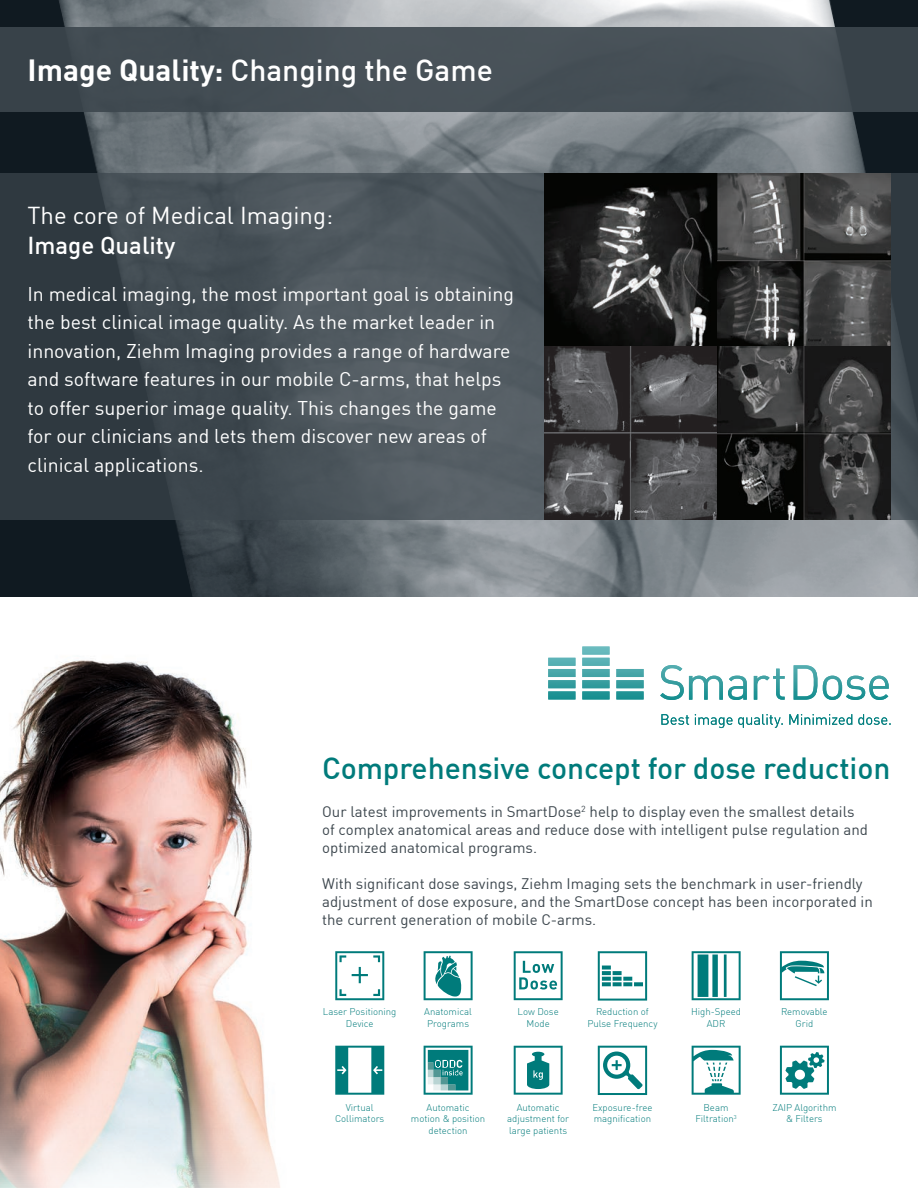
<style>
.page{position:relative;width:918px;height:1188px;background:#fff}
.page>*{position:absolute;margin:0;border:0;box-sizing:border-box;transform-origin:0 0}
.t1{font:500 30px "DINOT";letter-spacing:-.005em;color:#007b7b}
.t2{font:500 30px "DINOT";color:#fff}
.t3{font:24px/30px "DINOT";color:#fff}
.t4{font:19.5px/28.5px "DINOT";color:#fff}
.t5{font:15px/18px "DINOT";color:#3d474e}
.t6{font:300 9.6px/11.6px "DINOT";color:#007b7b;text-align:center}
.s1{font-weight:700}
.s2{font-weight:500}
</style>
<div class="page">
<img style="left:0;top:0;width:918px;height:597px">
<div style="left:0;top:27px;width:918px;height:84px;background:linear-gradient(to right,#414b52,#454f56)"></div>
<svg style="left:0;top:174px;width:918px;height:346px;background:#434d54"></svg>
<img style="left:0;top:660px;width:348px;height:528px">
<img style="left:548px;top:647px;width:341px;height:53px">
<svg style="left:335px;top:951px;width:49px;height:49px"></svg>
<svg style="left:335px;top:1046px;width:49px;height:49px"></svg>
<svg style="left:424px;top:951px;width:49px;height:49px"></svg>
<svg style="left:424px;top:1046px;width:49px;height:49px;background:#56a6a5"></svg>
<svg style="left:514px;top:951px;width:49px;height:49px"></svg>
<svg style="left:514px;top:1046px;width:49px;height:49px"></svg>
<svg style="left:598px;top:951px;width:49px;height:50px"></svg>
<svg style="left:598px;top:1046px;width:49px;height:49px"></svg>
<svg style="left:692px;top:951px;width:49px;height:49px"></svg>
<svg style="left:692px;top:1046px;width:49px;height:49px"></svg>
<svg style="left:780px;top:951px;width:49px;height:49px"></svg>
<svg style="left:780px;top:1046px;width:49px;height:49px"></svg>
<img style="left:545px;top:174px;width:346px;height:346px">
<p class="t2" style="left:28px;top:47px;width:467px"><span class="s1">Image Quality:</span> Changing the Game</p>
<p class="t3" style="left:27px;top:198px;width:307px">The core of Medical Imaging:<br><span class="s2">Image Quality</span></p>
<p class="t4" style="left:27px;top:278px;width:488px">In medical imaging, the most important goal is obtaining the best clinical image quality. As the market leader in innovation, Ziehm Imaging provides a range of hardware and software features in our mobile C-arms, that helps to offer superior image quality. This changes the game for our clinicians and lets them discover new areas of clinical applications.</p>
<p class="t1" style="left:322px;top:745px;width:570px">Comprehensive concept for dose reduction</p>
<p class="t5" style="left:322px;top:801px;width:547px">Our latest improvements in SmartDose<sup>2</sup> help to display even the smallest details of complex anatomical areas and reduce dose with intelligent pulse regulation and optimized anatomical programs.</p>
<p class="t5" style="left:322px;top:873px;width:552px">With significant dose savings, Ziehm Imaging sets the benchmark in user-friendly adjustment of dose exposure, and the SmartDose concept has been incorporated in the current generation of mobile C-arms.</p>
<p class="t6" style="left:323px;top:1005px;width:75px">Laser Positioning<br>Device</p>
<p class="t6" style="left:424px;top:1005px;width:49px">Anatomical</p>
<p class="t6" style="left:427px;top:1017px;width:43px">Programs</p>
<p class="t6" style="left:518px;top:1005px;width:43px">Low Dose</p>
<p class="t6" style="left:527px;top:1017px;width:25px">Mode</p>
<p class="t6" style="left:596px;top:1005px;width:54px">Reduction of</p>
<p class="t6" style="left:587px;top:1017px;width:72px">Pulse Frequency</p>
<p class="t6" style="left:346px;top:1101px;width:29px">Virtual</p>
<p class="t6" style="left:335px;top:1112px;width:51px">Collimators</p>
<p class="t6" style="left:427px;top:1101px;width:44px">Automatic</p>
<p class="t6" style="left:411px;top:1112px;width:76px">motion &amp; position</p>
<p class="t6" style="left:429px;top:1124px;width:40px">detection</p>
<p class="t6" style="left:517px;top:1101px;width:44px">Automatic</p>
<p class="t6" style="left:507px;top:1112px;width:63px">adjustment for</p>
<p class="t6" style="left:509px;top:1124px;width:60px">large patients</p>
<p class="t6" style="left:593px;top:1101px;width:61px">Exposure-free</p>
<p class="t6" style="left:594px;top:1112px;width:59px">magnification</p>
<p class="t6" style="left:691px;top:1005px;width:51px">High-Speed<br>ADR</p>
<p class="t6" style="left:704px;top:1101px;width:26px">Beam</p>
<p class="t6" style="left:695px;top:1112px;width:43px">Filtration<sup>3</sup></p>
<p class="t6" style="left:781px;top:1005px;width:48px">Removable<br>Grid</p>
<p class="t6" style="left:772px;top:1101px;width:66px">ZAIP Algorithm</p>
<p class="t6" style="left:786px;top:1112px;width:38px">&amp; Filters</p>
</div>
